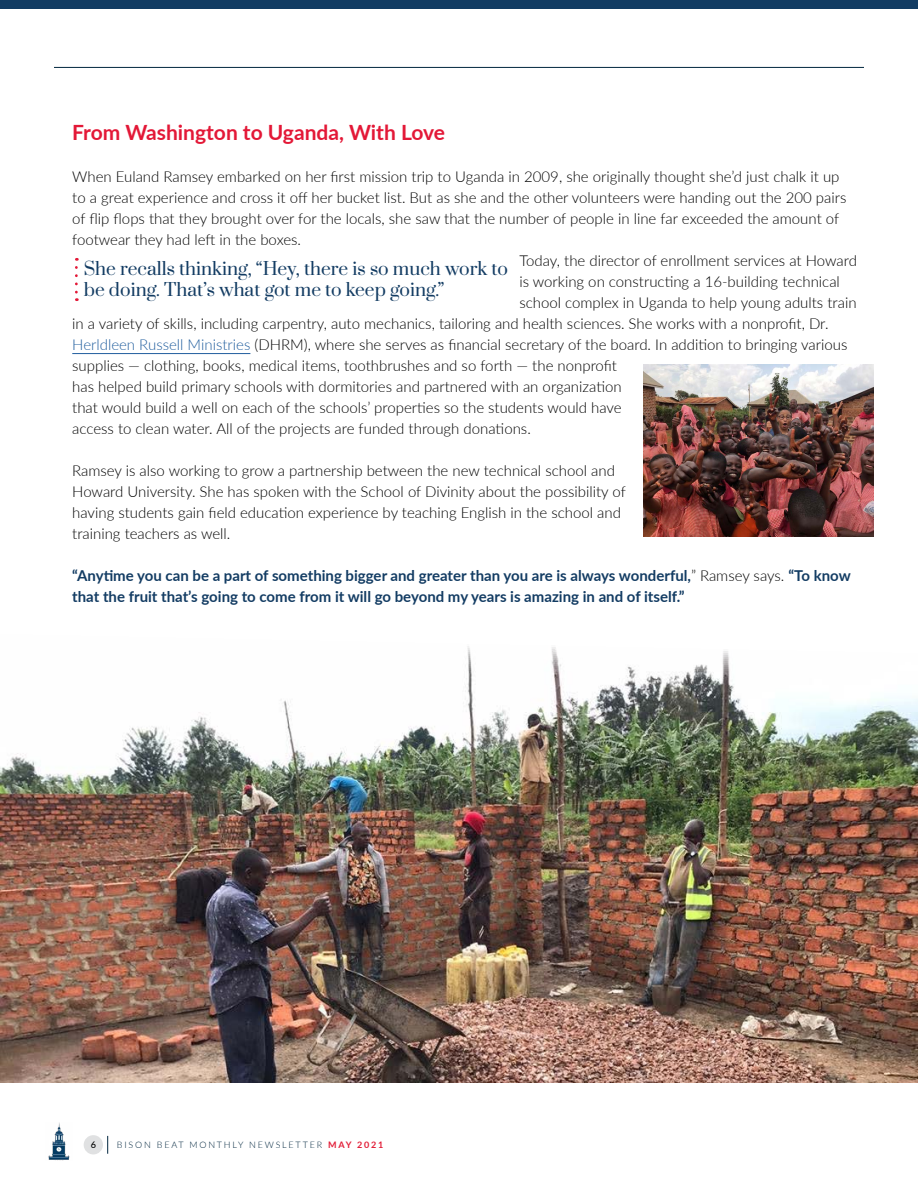
<style>
.page{position:relative;width:918px;height:1188px;background:#fff}
.page>*{position:absolute;margin:0;border:0;box-sizing:border-box;transform-origin:0 0}
.t1{font:700 21px "Lato";color:#e31837}
.t2{font:17.55px/21px "Prata";color:#133c63}
.t3{font:300 15px/21px "Lato";color:#000}
.t4{font:700 15px/21px "Lato";color:#133c63}
.t5{font:500 9.15px "Lato";color:#000}
.t6{font:300 9px "Lato";letter-spacing:.2em;color:#00263e}
.s1{color:#215e9e}
.s2{font-weight:300;color:#000}
.s3{font-weight:700;color:#e21d37}
</style>
<div class="page">
<img style="left:48px;top:1122px;width:22px;height:38px">
<div style="left:84px;top:1135px;width:19px;height:19px;background:#e0e1e2;border-radius:50%"></div>
<svg style="left:107px;top:1136px;width:1px;height:18px"></svg>
<hr style="left:54px;top:67px;width:810px;height:1px;background:#00263e">
<div style="left:0;top:0;width:918px;height:9px;background:#123c63"></div>
<hr style="left:72px;top:353px;width:178px;height:1px;background:#215e9e">
<svg style="left:75px;top:267px;width:3px;height:34px"></svg>
<img style="left:0;top:646px;width:918px;height:436px">
<img style="left:644px;top:364px;width:230px;height:173px">
<h1 class="t1" style="left:72px;top:117px;width:374px">From Washington to Uganda, With Love</h1>
<p class="t3" style="left:72px;top:166px;width:769px">When Euland Ramsey embarked on her first mission trip to Uganda in 2009, she originally thought she’d just chalk it up</p>
<p class="t3" style="left:72px;top:187px;width:776px">to a great experience and cross it off her bucket list. But as she and the other volunteers were handing out the 200 pairs</p>
<p class="t3" style="left:72px;top:208px;width:769px">of flip flops that they brought over for the locals, she saw that the number of people in line far exceeded the amount of</p>
<p class="t3" style="left:72px;top:229px;width:230px">footwear they had left in the boxes.</p>
<p class="t3" style="left:519px;top:250px;width:339px">Today, the director of enrollment services at Howard</p>
<p class="t3" style="left:519px;top:271px;width:322px">is working on constructing a 16-building technical</p>
<p class="t3" style="left:519px;top:292px;width:339px">school complex in Uganda to help young adults train</p>
<p class="t3" style="left:72px;top:313px;width:758px">in a variety of skills, including carpentry, auto mechanics, tailoring and health sciences. She works with a nonprofit, Dr.</p>
<p class="t3" style="left:72px;top:334px;width:777px"><span class="s1">Herldleen Russell Ministries</span> (DHRM), where she serves as financial secretary of the board. In addition to bringing various</p>
<p class="t3" style="left:72px;top:355px;width:546px">supplies — clothing, books, medical items, toothbrushes and so forth — the nonprofit</p>
<p class="t3" style="left:72px;top:376px;width:551px">has helped build primary schools with dormitories and partnered with an organization</p>
<p class="t3" style="left:72px;top:397px;width:551px">that would build a well on each of the schools’ properties so the students would have</p>
<p class="t3" style="left:72px;top:418px;width:460px">access to clean water. All of the projects are funded through donations.</p>
<p class="t3" style="left:72px;top:460px;width:555px">Ramsey is also working to grow a partnership between the new technical school and Howard University. She has spoken with the School of Divinity about the possibility of having students gain field education experience by teaching English in the school and training teachers as well.</p>
<p class="t4" style="left:72px;top:564px;width:780px">“Anytime you can be a part of something bigger and greater than you are is always wonderful,<span class="s2">” Ramsey says.</span> “To know that the fruit that’s going to come from it will go beyond my years is amazing in and of itself.”</p>
<p class="t2" style="left:84px;top:259px;width:426px">She recalls thinking, “Hey, there is so much work to be doing. That’s what got me to keep going.”</p>
<p class="t5" style="left:91px;top:1138px;width:7px">6</p>
<p class="t6" style="left:117px;top:1138px;width:268px">BISON BEAT MONTHLY NEWSLETTER <span class="s3">MAY 2021</span></p>
</div>
